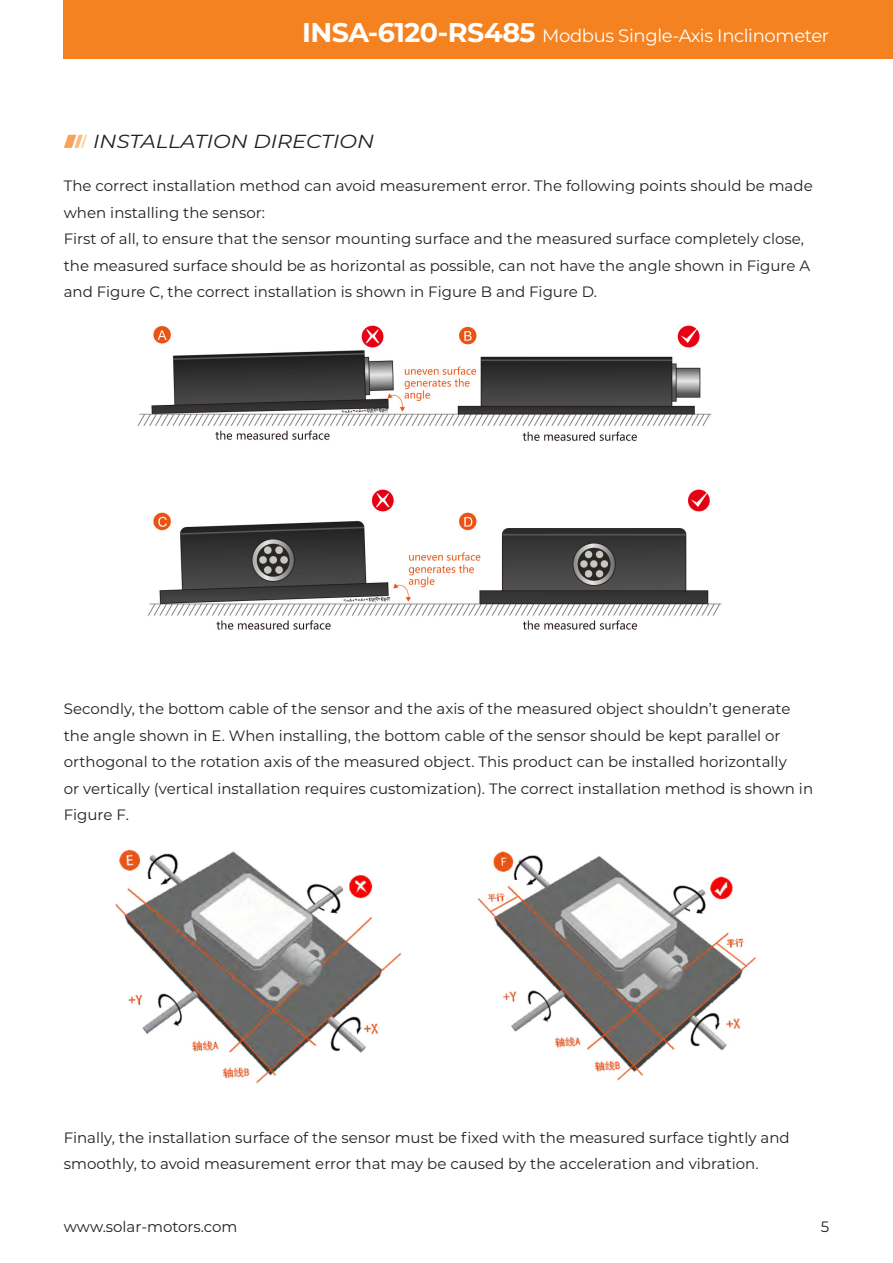
<style>
.page{position:relative;width:893px;height:1263px;background:#fff}
.page>*{position:absolute;margin:0;border:0;box-sizing:border-box;transform-origin:0 0}
.t1{font:italic 18.9px "Montserrat";color:#231f20;scale:1.11 1}
.t2{font:18px "Montserrat";letter-spacing:-.02em;color:#fff}
.t3{font:15px/26.5px "Montserrat";color:#231f20}
.s1{font-weight:700;font-size:27px}
</style>
<div class="page">
<img style="left:137px;top:325px;width:585px;height:305px">
<div style="left:64px;top:0;width:829px;height:58px;background:#f58220"></div>
<svg style="left:64px;top:135px;width:23px;height:13px"></svg>
<img style="left:115px;top:850px;width:641px;height:234px">
<p class="t2" style="left:302px;top:24px;width:529px"><span class="s1">INSA-6120-RS485</span> Modbus Single-Axis Inclinometer</p>
<p class="t1" style="left:93px;top:128px;width:255px">INSTALLATION DIRECTION</p>
<p class="t3" style="left:64px;top:172px;width:750px">The correct installation method can avoid measurement error. The following points should be made when installing the sensor:<br>First of all, to ensure that the sensor mounting surface and the measured surface completely close, the measured surface should be as horizontal as possible, can not have the angle shown in Figure A and Figure C, the correct installation is shown in Figure B and Figure D.</p>
<p class="t3" style="left:64px;top:695px;width:751px">Secondly, the bottom cable of the sensor and the axis of the measured object shouldn’t generate the angle shown in E. When installing, the bottom cable of the sensor should be kept parallel or orthogonal to the rotation axis of the measured object. This product can be installed horizontally<br>or vertically (vertical installation requires customization). The correct installation method is shown in Figure F.</p>
<p class="t3" style="left:64px;top:1123px;width:727px">Finally, the installation surface of the sensor must be fixed with the measured surface tightly and smoothly, to avoid measurement error that may be caused by the acceleration and vibration.</p>
<p class="t3" style="left:64px;top:1213px;width:175px">www.solar-motors.com</p>
<p class="t3" style="left:821px;top:1213px;width:10px">5</p>
</div>
